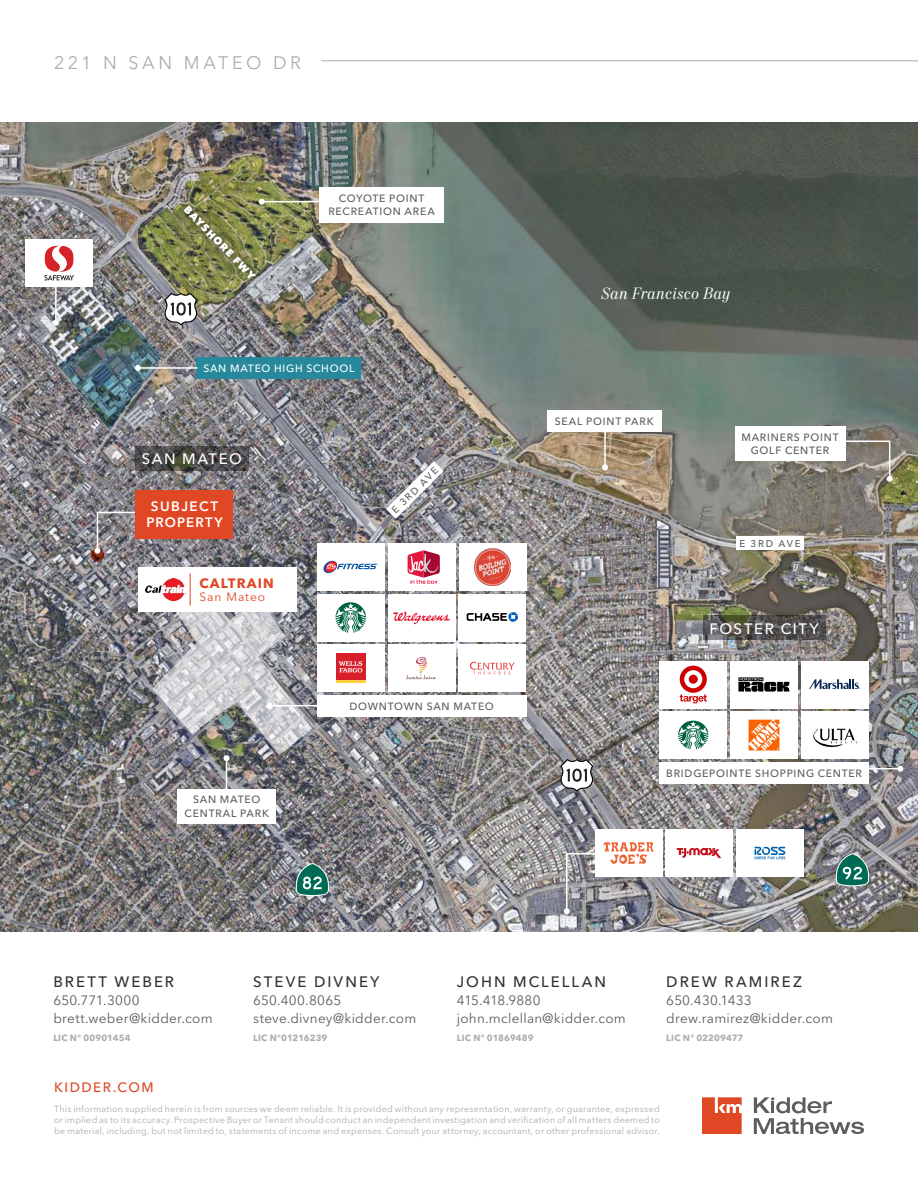
<style>
.page{position:relative;width:918px;height:1188px;background:#fff}
.page>*{position:absolute;margin:0;border:0;box-sizing:border-box;transform-origin:0 0}
.Section_Identifier_-_Sterling_2023{font:18px "Avenir Next LT Pro";letter-spacing:.195em;color:#afabac}
.Water_-_White_2023{font:italic 16.5px "Mort Modern 08";letter-spacing:.015em;color:#fff}
.Contact_Info_-_Ash_2023{font:500 15px "Avenir Next LT Pro";letter-spacing:.135em;color:#313234}
.Bigger_City_-_White_2023{font:500 15px "Avenir Next LT Pro";letter-spacing:.11em;color:#fff}
.Contact_Info_-_Ash_2023-2{font:13.5px "Avenir Next LT Pro";letter-spacing:.02em;color:#5e5d5d}
.Subject_Property_Label_-_White_2023{font:600 13.5px/16.5px "Avenir Next LT Pro";letter-spacing:.095em;color:#fff;text-align:center}
.Contact_Info_-_Ash_2023-3{font:13.5px "Avenir Next LT Pro";letter-spacing:-.04em;color:#5e5d5d}
.t1{font:500 13.5px "Avenir Next LT Pro";letter-spacing:.11em;color:#e04825}
.Airport_Drive_Callout{font:700 13.5px "Avenir Next LT Pro";letter-spacing:.08em;color:#e04825}
.Airport_Drive_Callout-2{font:12px "Avenir Next LT Pro";letter-spacing:.08em;color:#e04825}
.Other_Callout_Text_-_Ash_2023{font:500 10.5px/13.5px "Avenir Next LT Pro";letter-spacing:.075em;color:#5e5d5d;text-align:center}
.Other_Callout_Text_-_Ash_2023-2{font:500 10.5px "Avenir Next LT Pro";letter-spacing:.075em;color:#fff}
.Street_Names_-_Aerial{font:800 10.5px "Avenir Next LT Pro";color:#fff}
.Street_Names_-_Ash_2023{font:500 9.75px "Avenir Next LT Pro";letter-spacing:.175em;color:#5e5d5d}
.t2{font:9px/10.8px "Avenir Next LT Pro";letter-spacing:.025em;color:#afabac;text-align:justify}
.Contact_Info_-_Ash_2023-4{font:700 9px "Avenir Next LT Pro";letter-spacing:.015em;color:#afabac}
</style>
<div class="page">
<img style="left:0;top:122px;width:918px;height:810px">
<div style="left:178px;top:200px;width:83px;height:84px;background:#231f20;opacity:.75"></div>
<svg style="left:135px;top:446px;width:114px;height:24px;background:#4a4947"></svg>
<svg style="left:91px;top:548px;width:13px;height:14px"></svg>
<svg style="left:94px;top:511px;width:53px;height:43px;background:#8f888c"></svg>
<div style="left:136px;top:490px;width:97px;height:48px;background:#e04825"></div>
<hr style="left:604px;top:430px;width:2px;height:37px;background:#fff">
<svg style="left:602px;top:464px;width:6px;height:6px"></svg>
<div style="left:547px;top:410px;width:115px;height:22px;background:#fff"></div>
<svg style="left:832px;top:440px;width:61px;height:42px;background:#8d867d"></svg>
<div style="left:735px;top:426px;width:111px;height:35px;background:#fff"></div>
<hr style="left:262px;top:201px;width:66px;height:1px;background:#fff">
<svg style="left:259px;top:199px;width:6px;height:6px"></svg>
<div style="left:320px;top:187px;width:124px;height:35px;background:#fff"></div>
<svg style="left:560px;top:759px;width:33px;height:33px"></svg>
<div style="left:197px;top:357px;width:164px;height:22px;background:#26889a"></div>
<svg style="left:836px;top:853px;width:33px;height:33px"></svg>
<svg style="left:296px;top:863px;width:33px;height:33px"></svg>
<div style="left:736px;top:536px;width:68px;height:14px;background:#fff"></div>
<hr style="left:226px;top:758px;width:1px;height:38px;background:#fff">
<div style="left:178px;top:789px;width:98px;height:35px;background:#fff"></div>
<div style="left:317px;top:644px;width:68px;height:48px;background:#fff"></div>
<div style="left:336px;top:653px;width:29px;height:28px;background:#d71f29"></div>
<hr style="left:336px;top:681px;width:29px;height:2px;background:#ffce41">
<svg style="left:339px;top:661px;width:23px;height:11px"></svg>
<div style="left:317px;top:594px;width:68px;height:47px;background:#fff"></div>
<svg style="left:335px;top:602px;width:31px;height:31px"></svg>
<div style="left:388px;top:644px;width:67px;height:48px;background:#fff"></div>
<svg style="left:406px;top:657px;width:31px;height:23px"></svg>
<div style="left:388px;top:594px;width:67px;height:47px;background:#fff"></div>
<svg style="left:393px;top:611px;width:57px;height:13px"></svg>
<div style="left:459px;top:644px;width:67px;height:48px;background:#fff"></div>
<svg style="left:470px;top:662px;width:45px;height:12px"></svg>
<div style="left:459px;top:594px;width:67px;height:47px;background:#fff"></div>
<svg style="left:467px;top:612px;width:51px;height:10px"></svg>
<hr style="left:270px;top:705px;width:57px;height:1px;background:#fff">
<svg style="left:152px;top:579px;width:160px;height:182px;background:#a9aaad"></svg>
<div style="left:317px;top:695px;width:209px;height:21px;background:#fff"></div>
<div style="left:317px;top:543px;width:68px;height:48px;background:#fff"></div>
<svg style="left:323px;top:561px;width:55px;height:12px"></svg>
<div style="left:388px;top:543px;width:68px;height:48px;background:#fff"></div>
<svg style="left:408px;top:550px;width:32px;height:34px"></svg>
<div style="left:459px;top:543px;width:67px;height:48px;background:#fff"></div>
<img style="left:474px;top:549px;width:37px;height:36px">
<div style="left:139px;top:567px;width:158px;height:44px;background:#fff"></div>
<hr style="left:190px;top:574px;width:1px;height:32px;background:#e04825">
<img style="left:146px;top:578px;width:39px;height:22px">
<div style="left:595px;top:830px;width:67px;height:47px;background:#fff"></div>
<svg style="left:564px;top:842px;width:90px;height:72px"></svg>
<div style="left:665px;top:829px;width:68px;height:48px;background:#fff"></div>
<svg style="left:677px;top:848px;width:44px;height:10px"></svg>
<div style="left:736px;top:829px;width:68px;height:48px;background:#fff"></div>
<svg style="left:754px;top:847px;width:31px;height:12px"></svg>
<svg style="left:703px;top:615px;width:123px;height:25px;background:#555350"></svg>
<hr style="left:863px;top:768px;width:37px;height:1px;background:#fff">
<svg style="left:897px;top:766px;width:6px;height:6px"></svg>
<div style="left:660px;top:711px;width:67px;height:48px;background:#fff"></div>
<svg style="left:678px;top:720px;width:31px;height:30px"></svg>
<svg style="left:678px;top:721px;width:30px;height:28px"></svg>
<div style="left:660px;top:661px;width:67px;height:47px;background:#fff"></div>
<svg style="left:680px;top:666px;width:27px;height:37px"></svg>
<div style="left:730px;top:711px;width:68px;height:48px;background:#fff"></div>
<svg style="left:749px;top:720px;width:30px;height:30px"></svg>
<div style="left:730px;top:661px;width:68px;height:47px;background:#fff"></div>
<svg style="left:738px;top:677px;width:52px;height:15px"></svg>
<div style="left:801px;top:711px;width:67px;height:48px;background:#fff"></div>
<svg style="left:813px;top:729px;width:44px;height:19px"></svg>
<div style="left:801px;top:661px;width:67px;height:47px;background:#fff"></div>
<svg style="left:809px;top:679px;width:51px;height:10px"></svg>
<div style="left:660px;top:762px;width:209px;height:21px;background:#fff"></div>
<div style="left:26px;top:239px;width:67px;height:48px;background:#fff"></div>
<svg style="left:44px;top:246px;width:30px;height:35px"></svg>
<hr style="left:55px;top:285px;width:2px;height:38px;background:#fff">
<img style="left:53px;top:293px;width:144px;height:138px">
<svg style="left:386px;top:461px;width:58px;height:58px"></svg>
<svg style="left:754px;top:1097px;width:110px;height:37px"></svg>
<svg style="left:702px;top:1097px;width:40px;height:37px"></svg>
<hr style="left:321px;top:61px;width:597px;height:1px;background:#afabac">
<p class="Section_Identifier_-_Sterling_2023" style="left:54px;top:52px;width:249px">221 N SAN MATEO DR</p>
<p class="Street_Names_-_Aerial" style="left:190px;top:203px;width:99px;rotate:46deg">BAYSHORE FWY</p>
<p class="Other_Callout_Text_-_Ash_2023" style="left:328px;top:191px;width:108px">COYOTE POINT<br>RECREATION AREA</p>
<p class="Other_Callout_Text_-_Ash_2023-2" style="left:203px;top:362px;width:153px">SAN MATEO HIGH SCHOOL</p>
<p class="Bigger_City_-_White_2023" style="left:142px;top:449px;width:102px">SAN MATEO</p>
<p class="Subject_Property_Label_-_White_2023" style="left:146px;top:498px;width:78px">SUBJECT<br>PROPERTY</p>
<p class="Airport_Drive_Callout" style="left:200px;top:575px;width:76px">CALTRAIN</p>
<p class="Airport_Drive_Callout-2" style="left:200px;top:590px;width:67px">San Mateo</p>
<p class="Street_Names_-_Ash_2023" style="left:389px;top:508px;width:63px;rotate:-45deg">E 3RD AVE</p>
<p class="Other_Callout_Text_-_Ash_2023" style="left:185px;top:793px;width:86px">SAN MATEO<br>CENTRAL PARK</p>
<p class="Other_Callout_Text_-_Ash_2023" style="left:349px;top:699px;width:146px">DOWNTOWN SAN MATEO</p>
<p class="Water_-_White_2023" style="left:601px;top:283px;width:131px">San Francisco Bay</p>
<p class="Other_Callout_Text_-_Ash_2023" style="left:555px;top:414px;width:100px">SEAL POINT PARK</p>
<p class="Other_Callout_Text_-_Ash_2023" style="left:741px;top:430px;width:99px">MARINERS POINT<br>GOLF CENTER</p>
<p class="Street_Names_-_Ash_2023" style="left:739px;top:538px;width:63px">E 3RD AVE</p>
<p class="Bigger_City_-_White_2023" style="left:709px;top:619px;width:111px">FOSTER CITY</p>
<p class="Other_Callout_Text_-_Ash_2023" style="left:666px;top:766px;width:197px">BRIDGEPOINTE SHOPPING CENTER</p>
<p class="Contact_Info_-_Ash_2023" style="left:53px;top:973px;width:122px">BRETT WEBER</p>
<p class="Contact_Info_-_Ash_2023-2" style="left:53px;top:993px;width:88px">650.771.3000</p>
<p class="Contact_Info_-_Ash_2023-2" style="left:53px;top:1011px;width:161px">brett.weber@kidder.com</p>
<p class="Contact_Info_-_Ash_2023-4" style="left:53px;top:1033px;width:79px">LIC N° 00901454</p>
<p class="Contact_Info_-_Ash_2023" style="left:253px;top:973px;width:128px">STEVE DIVNEY</p>
<p class="Contact_Info_-_Ash_2023-2" style="left:253px;top:993px;width:90px">650.400.8065</p>
<p class="Contact_Info_-_Ash_2023-2" style="left:253px;top:1011px;width:165px">steve.divney@kidder.com</p>
<p class="Contact_Info_-_Ash_2023-4" style="left:253px;top:1033px;width:76px">LIC N°01216239</p>
<p class="Contact_Info_-_Ash_2023" style="left:457px;top:973px;width:151px">JOHN MCLELLAN</p>
<p class="Contact_Info_-_Ash_2023-3" style="left:457px;top:993px;width:85px">415.418.9880</p>
<p class="Contact_Info_-_Ash_2023-2" style="left:457px;top:1011px;width:170px">john.mclellan@kidder.com</p>
<p class="Contact_Info_-_Ash_2023-4" style="left:457px;top:1033px;width:78px">LIC N° 01869489</p>
<p class="Contact_Info_-_Ash_2023" style="left:666px;top:973px;width:137px">DREW RAMIREZ</p>
<p class="Contact_Info_-_Ash_2023-2" style="left:666px;top:993px;width:87px">650.430.1433</p>
<p class="Contact_Info_-_Ash_2023-2" style="left:666px;top:1011px;width:168px">drew.ramirez@kidder.com</p>
<p class="Contact_Info_-_Ash_2023-4" style="left:666px;top:1033px;width:79px">LIC N° 02209477</p>
<h3 class="t1" style="left:54px;top:1079px;width:101px">KIDDER.COM</h3>
<p class="t2" style="left:54px;top:1104px;width:607px">This information supplied herein is from sources we deem reliable. It is provided without any representation, warranty, or guarantee, expressed or implied as to its accuracy. Prospective Buyer or Tenant should conduct an independent investigation and verification of all matters deemed to be material, including, but not limited to, statements of income and expenses. Consult your attorney, accountant, or other professional advisor.</p>
</div>
